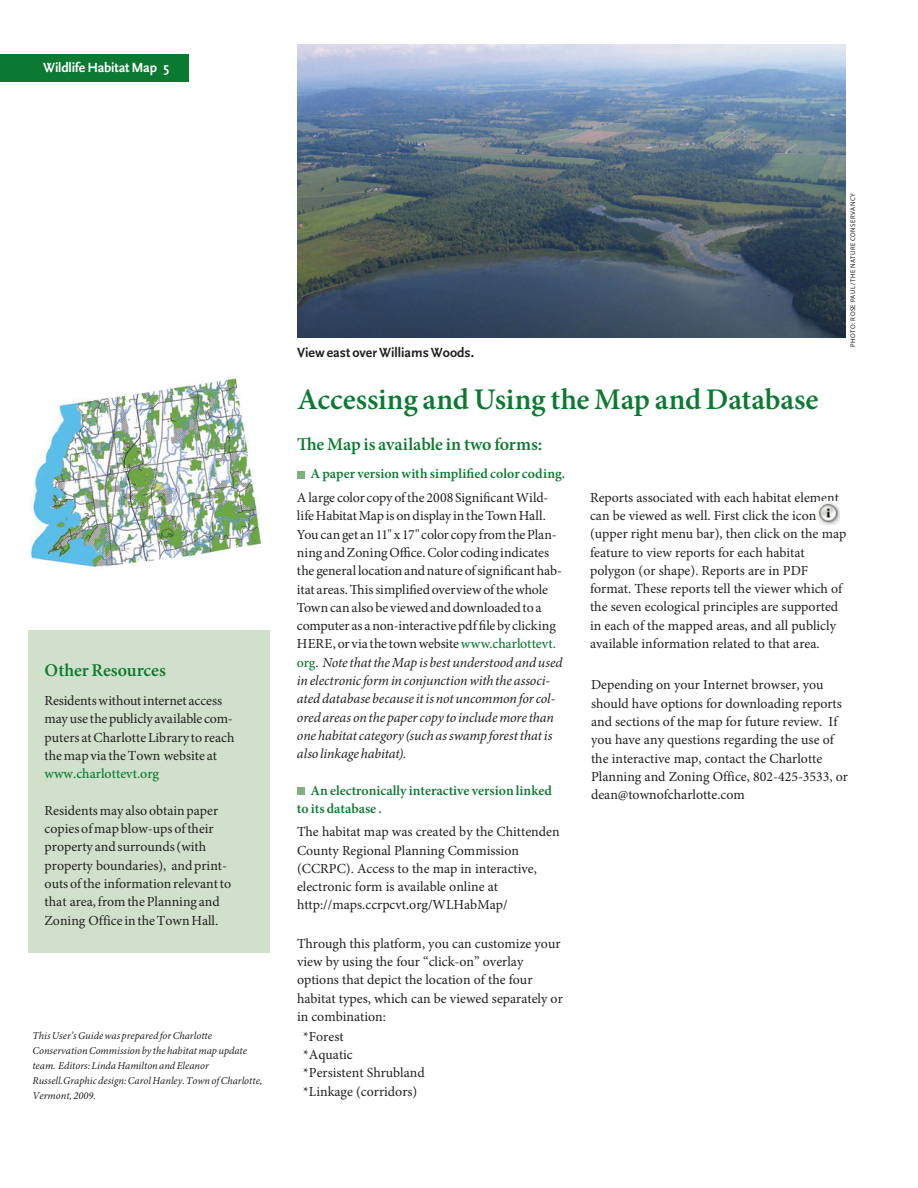
<style>
.page{position:relative;width:918px;height:1188px;background:#fff}
.page>*{position:absolute;margin:0;border:0;box-sizing:border-box;transform-origin:0 0}
.SUB_SUB_no_indent{font:600 30px "Minion Pro";letter-spacing:-.005em;color:#0b7931}
.SUB_SUB_no_indent-2{font:600 18px "Minion Pro";color:#0b7931}
.TEXT{font:13.8px/18.3px "Minion Pro";color:#231f20}
.numbered_heads{font:600 13.8px/18px "Minion Pro";color:#0b7931}
.TEXT-2{font:700 13.8px "Scala Sans";color:#231f20}
.t1{font:700 13.8px "Scala Sans";letter-spacing:-.015em;color:#fff}
.t2{font:500 13.8px "Minion Pro";color:#0b7931}
.t3{font:italic 10.5px/15px "Minion Pro";color:#231f20}
.photo_credit{font:6.75px "Myriad";letter-spacing:.07em;color:#231f20}
.s1{font-weight:500;color:#0b7931}
.s2{font-style:italic}
</style>
<div class="page">
<div style="left:297px;top:471px;width:7px;height:7px;background:#82af82"></div>
<div style="left:297px;top:788px;width:7px;height:7px;background:#82af82"></div>
<img style="left:297px;top:45px;width:548px;height:292px">
<div style="left:0;top:54px;width:189px;height:28px;background:#0b7931"></div>
<img style="left:31px;top:378px;width:230px;height:190px">
<div style="left:28px;top:630px;width:242px;height:323px;background:#d0e0ca"></div>
<img style="left:818px;top:503px;width:21px;height:22px">
<p class="t1" style="left:43px;top:60px;width:128px">Wildlife Habitat Map 5</p>
<h2 class="SUB_SUB_no_indent-2" style="left:45px;top:658px;width:123px">Other Resources</h2>
<p class="TEXT" style="left:45px;top:692px;width:191px">Residents without internet access may use the publicly available com&shy;puters at Charlotte Library to reach the map via the Town website at</p>
<p class="t2" style="left:45px;top:765px;width:116px">www.charlottevt.org</p>
<p class="TEXT" style="left:45px;top:801px;width:188px">Residents may also obtain paper copies of map blow-ups of their property and surrounds (with property boundaries), and print&shy;outs of the information relevant to that area, from the Planning and<br>Zoning Office in the Town Hall.</p>
<p class="t3" style="left:32px;top:1028px;width:231px">This User’s Guide was prepared for Charlotte Conservation Commission by the habitat map update team. Editors: Linda Hamilton and Eleanor Russell.Graphic design: Carol Hanley. Town of Charlotte, Vermont, 2009.</p>
<p class="TEXT-2" style="left:297px;top:345px;width:179px">View east over Williams Woods.</p>
<p class="SUB_SUB_no_indent" style="left:297px;top:378px;width:523px">Accessing and Using the Map and Database</p>
<p class="photo_credit" style="left:849px;top:347px;width:156px;rotate:-90deg">PHOTO: ROSE PAUL/THE NATURE CONSERVANCY</p>
<p class="SUB_SUB_no_indent-2" style="left:297px;top:431px;width:247px">The Map is available in two forms:</p>
<p class="numbered_heads" style="left:310px;top:465px;width:256px">A paper version with simplified color coding.</p>
<p class="TEXT" style="left:297px;top:489px;width:267px">A large color copy of the 2008 Significant Wild&shy;life Habitat Map is on display in the Town Hall.<br>You can get an 11" x 17" color copy from the Plan&shy;ning and Zoning Office. Color coding indicates the general location and nature of significant hab&shy;itat areas. This simplified overview of the whole Town can also be viewed and downloaded to a computer as a non-interactive pdf file by clicking HERE, or via the town website <span class="s1">www.charlottevt. org</span>. <span class="s2">Note that the Map is best understood and used in electronic form in conjunction with the associ&shy;ated database because it is not uncommon for col&shy;ored areas on the paper copy to include more than one habitat category (such as swamp forest that is also linkage habitat).</span></p>
<p class="numbered_heads" style="left:297px;top:781px;width:256px;text-indent:13px">An electronically interactive version linked to its database .</p>
<p class="TEXT" style="left:297px;top:823px;width:264px">The habitat map was created by the Chittenden County Regional Planning Commission (CCRPC). Access to the map in interactive, electronic form is available online at http://maps.ccrpcvt.org/WLHabMap/</p>
<p class="TEXT" style="left:297px;top:934px;width:267px">Through this platform, you can customize your view by using the four “click-on” overlay options that depict the location of the four habitat types, which can be viewed separately or in combination:</p>
<p class="TEXT" style="left:303px;top:1027px;width:123px">*Forest<br>*Aquatic<br>*Persistent Shrubland *Linkage (corridors)</p>
<p class="TEXT" style="left:590px;top:488px;width:258px">Reports associated with each habitat element can be viewed as well. First click the icon th (upper right menu bar), then click on the map feature to view reports for each habitat polygon (or shape). Reports are in PDF format. These reports tell the viewer which of the seven ecological principles are supported in each of the mapped areas, and all publicly available information related to that area.</p>
<p class="TEXT" style="left:591px;top:676px;width:259px">Depending on your Internet browser, you should have options for downloading reports and sections of the map for future review. If you have any questions regarding the use of the interactive map, contact the Charlotte Planning and Zoning Office, 802-425-3533, or dean@townofcharlotte.com</p>
</div>
